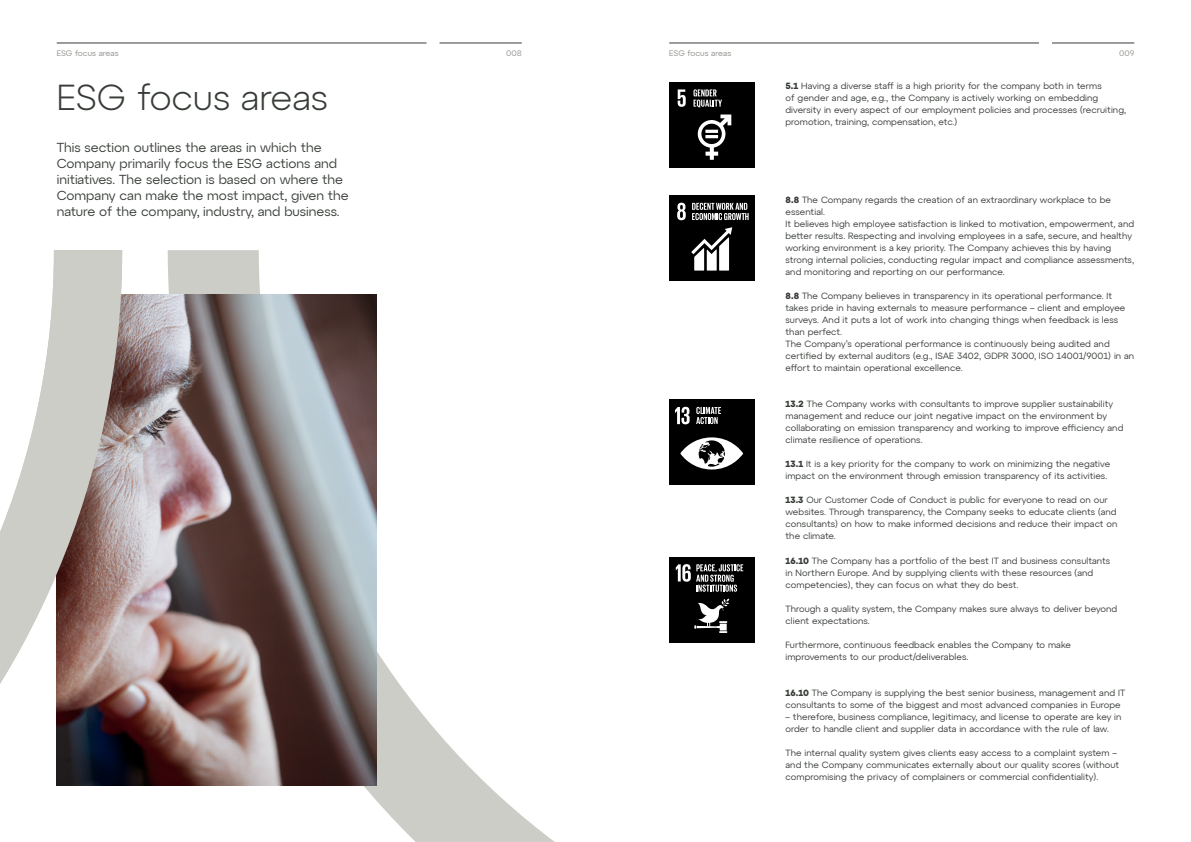
<style>
.page{position:relative;width:1191px;height:842px;background:#fff}
.page>*{position:absolute;margin:0;border:0;box-sizing:border-box;transform-origin:0 0}
.t1{font:300 36px "Atyp Text";letter-spacing:-.005em;color:#373c37}
.t2{font:13px/16px "Atyp Display";color:#373c37}
.t3{font:9px/12px "Atyp Text";letter-spacing:.01em;color:#373c37}
.t4{font:8px "Atyp Text";letter-spacing:.005em;color:#8f8f8b}
.t5{font:8px "Atyp Display";letter-spacing:-.005em;color:#8f8f8b}
.s1{font-weight:700}
</style>
<div class="page">
<hr style="left:1052px;top:43px;width:82px;height:1px;background:#373c37">
<hr style="left:439px;top:43px;width:83px;height:1px;background:#373c37">
<hr style="left:57px;top:43px;width:369px;height:1px;background:#373c37">
<hr style="left:669px;top:43px;width:370px;height:1px;background:#373c37">
<div style="left:669px;top:82px;width:85px;height:85px;background:#000"></div>
<svg style="left:677px;top:89px;width:8px;height:18px"></svg>
<svg style="left:698px;top:115px;width:33px;height:45px"></svg>
<svg style="left:693px;top:89px;width:29px;height:18px"></svg>
<div style="left:669px;top:196px;width:85px;height:85px;background:#000"></div>
<svg style="left:677px;top:203px;width:8px;height:17px"></svg>
<svg style="left:693px;top:227px;width:39px;height:23px"></svg>
<svg style="left:692px;top:203px;width:56px;height:17px"></svg>
<svg style="left:168px;top:250px;width:587px;height:592px"></svg>
<img style="left:122px;top:295px;width:254px;height:490px">
<svg style="left:0;top:250px;width:122px;height:536px"></svg>
<p class="t4" style="left:57px;top:47px;width:63px">ESG focus areas</p>
<p class="t4" style="left:669px;top:47px;width:63px">ESG focus areas</p>
<p class="t5" style="left:506px;top:47px;width:17px">008</p>
<p class="t5" style="left:1119px;top:47px;width:17px">009</p>
<h1 class="t1" style="left:57px;top:71px;width:273px">ESG focus areas</h1>
<h2 class="t2" style="left:57px;top:138px;width:294px">This section outlines the areas in which the Company primarily focus the ESG actions and initiatives. The selection is based on where the Company can make the most impact, given the nature of the company, industry, and business.</h2>
<p class="t3" style="left:785px;top:80px;width:342px"><span class="s1">5.1</span> Having a diverse staff is a high priority for the company both in terms<br>of gender and age, e.g., the Company is actively working on embedding diversity in every aspect of our employment policies and processes (recruiting, promotion, training, compensation, etc.)</p>
<p class="t3" style="left:785px;top:193px;width:350px"><span class="s1">8.8</span> The Company regards the creation of an extraordinary workplace to be essential.<br>It believes high employee satisfaction is linked to motivation, empowerment, and better results. Respecting and involving employees in a safe, secure, and healthy working environment is a key priority. The Company achieves this by having strong internal policies, conducting regular impact and compliance assessments, and monitoring and reporting on our performance.</p>
<p class="t3" style="left:785px;top:289px;width:350px"><span class="s1">8.8</span> The Company believes in transparency in its operational performance. It takes pride in having externals to measure performance – client and employee surveys. And it puts a lot of work into changing things when feedback is less than perfect.<br>The Company’s operational performance is continuously being audited and certified by external auditors (e.g., ISAE 3402, GDPR 3000, ISO 14001/9001) in an effort to maintain operational excellence.</p>
<p class="t3" style="left:785px;top:397px;width:339px"><span class="s1">13.2</span> The Company works with consultants to improve supplier sustainability management and reduce our joint negative impact on the environment by collaborating on emission transparency and working to improve efficiency and climate resilience of operations.</p>
<p class="t3" style="left:785px;top:457px;width:326px"><span class="s1">13.1</span> It is a key priority for the company to work on minimizing the negative impact on the environment through emission transparency of its activities.</p>
<p class="t3" style="left:785px;top:493px;width:333px"><span class="s1">13.3</span> Our Customer Code of Conduct is public for everyone to read on our websites. Through transparency, the Company seeks to educate clients (and consultants) on how to make informed decisions and reduce their impact on the climate.</p>
<p class="t3" style="left:785px;top:555px;width:326px"><span class="s1">16.10</span> The Company has a portfolio of the best IT and business consultants in Northern Europe. And by supplying clients with these resources (and competencies), they can focus on what they do best.</p>
<p class="t3" style="left:785px;top:603px;width:333px">Through a quality system, the Company makes sure always to deliver beyond client expectations.</p>
<p class="t3" style="left:785px;top:639px;width:287px">Furthermore, continuous feedback enables the Company to make improvements to our product/deliverables.</p>
<p class="t3" style="left:785px;top:687px;width:341px"><span class="s1">16.10</span> The Company is supplying the best senior business, management and IT consultants to some of the biggest and most advanced companies in Europe</p>
<p class="t3" style="left:785px;top:711px;width:337px">– therefore, business compliance, legitimacy, and license to operate are key in order to handle client and supplier data in accordance with the rule of law.</p>
<p class="t3" style="left:785px;top:747px;width:335px">The internal quality system gives clients easy access to a complaint system – and the Company communicates externally about our quality scores (without compromising the privacy of complainers or commercial confidentiality).</p>
</div>
